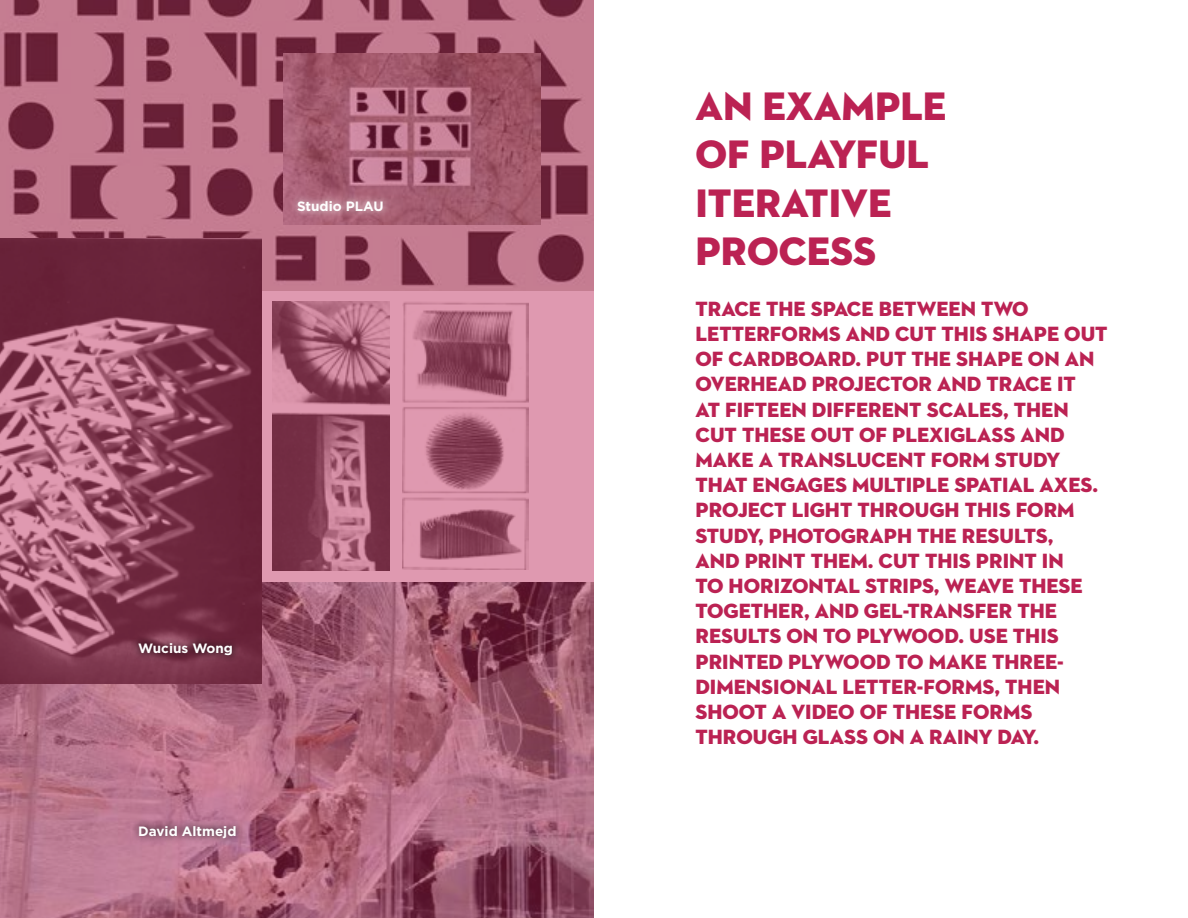
<style>
.page{position:relative;width:1188px;height:918px;background:#fff}
.page>*{position:absolute;margin:0;border:0;box-sizing:border-box;transform-origin:0 0}
.t1{font:40.5px/48.6px "Neutraface 2 Display Titling";color:#bb2253}
.t2{font:21px/25.2px "Neutraface 2 Display Titling";color:#bb2253}
.t3{font:700 13.5px "Gotham HTF";color:#fff}
</style>
<div class="page">
<svg style="left:0;top:0;width:594px;height:918px;background:#a45e74"></svg>
<div style="left:291px;top:193px;width:100px;height:26px;background:#fff;opacity:.75"></div>
<div style="left:130px;top:635px;width:110px;height:29px;background:#000;opacity:.75"></div>
<div style="left:132px;top:818px;width:112px;height:27px;background:#000;opacity:.75"></div>
<p class="t3" style="left:297px;top:198px;width:88px">Studio PLAU</p>
<p class="t3" style="left:138px;top:641px;width:96px">Wucius Wong</p>
<p class="t3" style="left:138px;top:823px;width:100px">David Altmejd</p>
<h1 class="t1" style="left:696px;top:82px;width:252px">AN EXAMPLE<br>OF PLAYFUL<br>ITERATIVE<br>PROCESS</h1>
<p class="t2" style="left:696px;top:296px;width:414px">TRACE THE SPACE BETWEEN TWO<br>LETTERFORMS AND CUT THIS SHAPE OUT<br>OF CARDBOARD. PUT THE SHAPE ON AN<br>OVERHEAD PROJECTOR AND TRACE IT<br>AT FIFTEEN DIFFERENT SCALES, THEN<br>CUT THESE OUT OF PLEXIGLASS AND<br>MAKE A TRANSLUCENT FORM STUDY<br>THAT ENGAGES MULTIPLE SPATIAL AXES.<br>PROJECT LIGHT THROUGH THIS FORM<br>STUDY, PHOTOGRAPH THE RESULTS,<br>AND PRINT THEM. CUT THIS PRINT IN<br>TO HORIZONTAL STRIPS, WEAVE THESE<br>TOGETHER, AND GEL-TRANSFER THE<br>RESULTS ON TO PLYWOOD. USE THIS<br>PRINTED PLYWOOD TO MAKE THREE-<br>DIMENSIONAL LETTER-FORMS, THEN<br>SHOOT A VIDEO OF THESE FORMS<br>THROUGH GLASS ON A RAINY DAY.</p>
</div>
